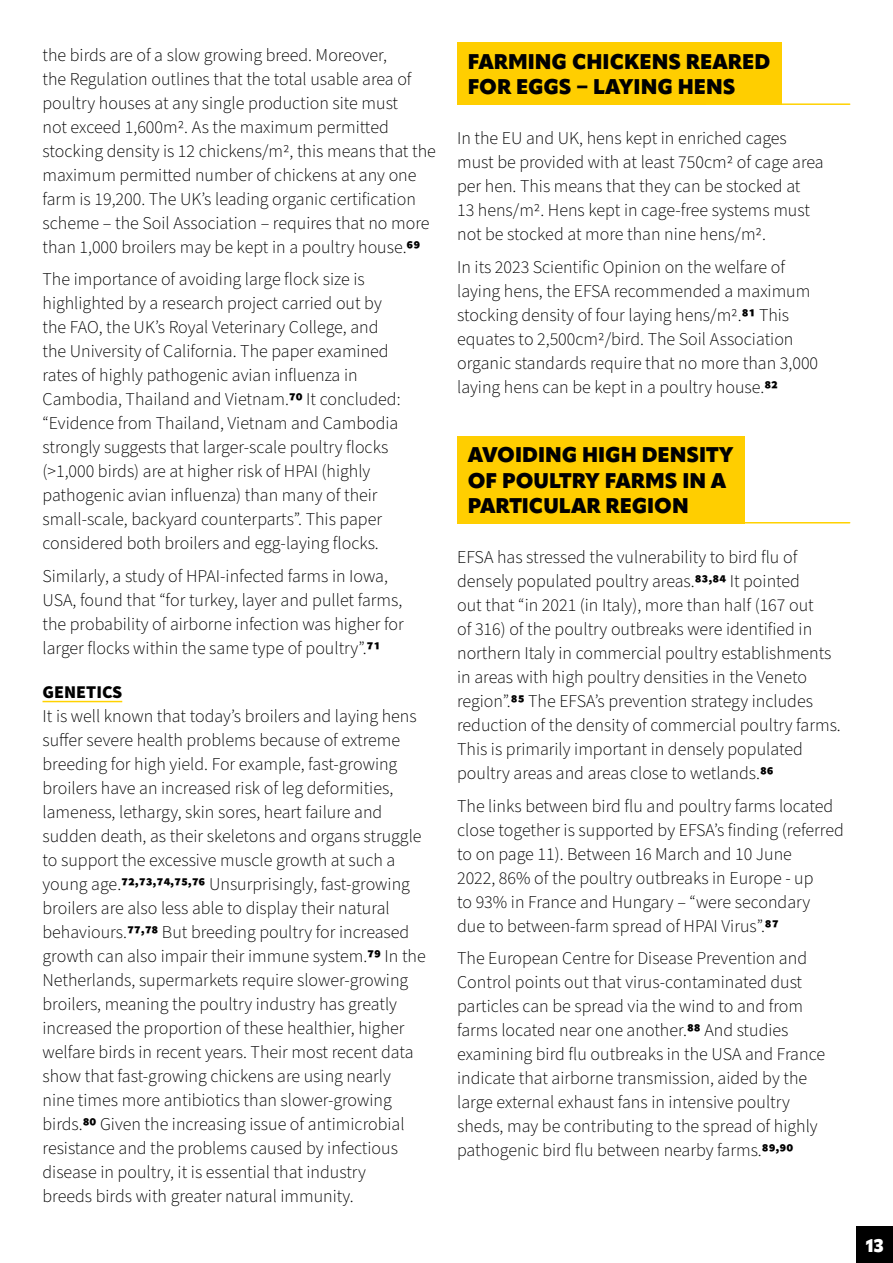
<style>
.page{position:relative;width:893px;height:1263px;background:#fff}
.page>*{position:absolute;margin:0;border:0;box-sizing:border-box;transform-origin:0 0}
.t1{font:900 21px/25.2px "Apparat";color:#000}
.t2{font:300 18px/24px "Source Sans Pro";color:#000}
.t3{font:900 18px "Source Sans Pro";color:#000}
.t4{font:900 18px "Apparat";color:#fff}
.s1{font-weight:900}
</style>
<div class="page">
<hr style="left:0;top:783px;width:1px;height:208px;background:#f20530">
<hr style="left:0;top:0;width:1px;height:536px;background:#000">
<div style="left:857px;top:1227px;width:36px;height:36px;background:#000"></div>
<hr style="left:43px;top:701px;width:79px;height:1px;background:#ffd200">
<div style="left:457px;top:43px;width:324px;height:62px;background:#ffce00"></div>
<hr style="left:706px;top:103px;width:144px;height:2px;background:#ffd200">
<hr style="left:724px;top:522px;width:126px;height:1px;background:#ffd200">
<div style="left:457px;top:436px;width:287px;height:87px;background:#ffce00"></div>
<p class="t2" style="left:43px;top:44px;width:395px">the birds are of a slow growing breed. Moreover,<br>the Regulation outlines that the total usable area of poultry houses at any single production site must<br>not exceed 1,600m2. As the maximum permitted stocking density is 12 chickens/m2, this means that the maximum permitted number of chickens at any one farm is 19,200. The UK’s leading organic certification scheme – the Soil Association – requires that no more than 1,000 broilers may be kept in a poultry house.<span class="s1">69</span></p>
<p class="t2" style="left:43px;top:268px;width:360px">The importance of avoiding large flock size is highlighted by a research project carried out by the FAO, the UK’s Royal Veterinary College, and the University of California. The paper examined rates of highly pathogenic avian influenza in Cambodia, Thailand and Vietnam.<span class="s1">70</span> It concluded: “Evidence from Thailand, Vietnam and Cambodia strongly suggests that larger-scale poultry flocks (&gt;1,000 birds) are at higher risk of HPAI (highly pathogenic avian influenza) than many of their small-scale, backyard counterparts”. This paper considered both broilers and egg-laying flocks.</p>
<p class="t2" style="left:43px;top:564px;width:363px">Similarly, a study of HPAI-infected farms in Iowa, USA, found that “for turkey, layer and pullet farms, the probability of airborne infection was higher for larger flocks within the same type of poultry”.<span class="s1">71</span></p>
<p class="t3" style="left:43px;top:680px;width:81px">GENETICS</p>
<p class="t2" style="left:43px;top:705px;width:385px">It is well known that today’s broilers and laying hens suffer severe health problems because of extreme breeding for high yield. For example, fast-growing broilers have an increased risk of leg deformities, lameness, lethargy, skin sores, heart failure and sudden death, as their skeletons and organs struggle to support the excessive muscle growth at such a young age.<span class="s1">72,73,74,75,76</span> Unsurprisingly, fast-growing broilers are also less able to display their natural behaviours.<span class="s1">77,78</span> But breeding poultry for increased growth can also impair their immune system.<span class="s1">79</span> In the Netherlands, supermarkets require slower-growing broilers, meaning the poultry industry has greatly increased the proportion of these healthier, higher welfare birds in recent years. Their most recent data show that fast-growing chickens are using nearly nine times more antibiotics than slower-growing birds.<span class="s1">80</span> Given the increasing issue of antimicrobial resistance and the problems caused by infectious disease in poultry, it is essential that industry<br>breeds birds with greater natural immunity.</p>
<p class="t1" style="left:468px;top:49px;width:304px">FARMING CHICKENS REARED<br>FOR EGGS – LAYING HENS</p>
<p class="t2" style="left:457px;top:127px;width:368px">In the EU and UK, hens kept in enriched cages must be provided with at least 750cm2 of cage area per hen. This means that they can be stocked at<br>13 hens/m2. Hens kept in cage-free systems must not be stocked at more than nine hens/m2.</p>
<p class="t2" style="left:457px;top:255px;width:363px">In its 2023 Scientific Opinion on the welfare of laying hens, the EFSA recommended a maximum stocking density of four laying hens/m2.<span class="s1">81</span> This equates to 2,500cm2/bird. The Soil Association organic standards require that no more than 3,000 laying hens can be kept in a poultry house.<span class="s1">82</span></p>
<p class="t1" style="left:468px;top:443px;width:267px">AVOIDING HIGH DENSITY<br>OF POULTRY FARMS IN A<br>PARTICULAR REGION</p>
<p class="t2" style="left:457px;top:546px;width:385px">EFSA has stressed the vulnerability to bird flu of densely populated poultry areas.<span class="s1">83,84</span> It pointed<br>out that “in 2021 (in Italy), more than half (167 out<br>of 316) of the poultry outbreaks were identified in northern Italy in commercial poultry establishments in areas with high poultry densities in the Veneto region”.<span class="s1">85</span> The EFSA’s prevention strategy includes reduction of the density of commercial poultry farms.<br>This is primarily important in densely populated poultry areas and areas close to wetlands.<span class="s1">86</span></p>
<p class="t2" style="left:457px;top:794px;width:388px">The links between bird flu and poultry farms located close together is supported by EFSA’s finding (referred to on page 11). Between 16 March and 10 June<br>2022, 86% of the poultry outbreaks in Europe - up<br>to 93% in France and Hungary – “were secondary<br>due to between-farm spread of HPAI Virus”.<span class="s1">87</span></p>
<p class="t2" style="left:457px;top:947px;width:369px">The European Centre for Disease Prevention and Control points out that virus-contaminated dust particles can be spread via the wind to and from farms located near one another.<span class="s1">88</span> And studies examining bird flu outbreaks in the USA and France indicate that airborne transmission, aided by the large external exhaust fans in intensive poultry sheds, may be contributing to the spread of highly pathogenic bird flu between nearby farms.<span class="s1">89,90</span></p>
<p class="t4" style="left:866px;top:1234px;width:19px">13</p>
</div>
